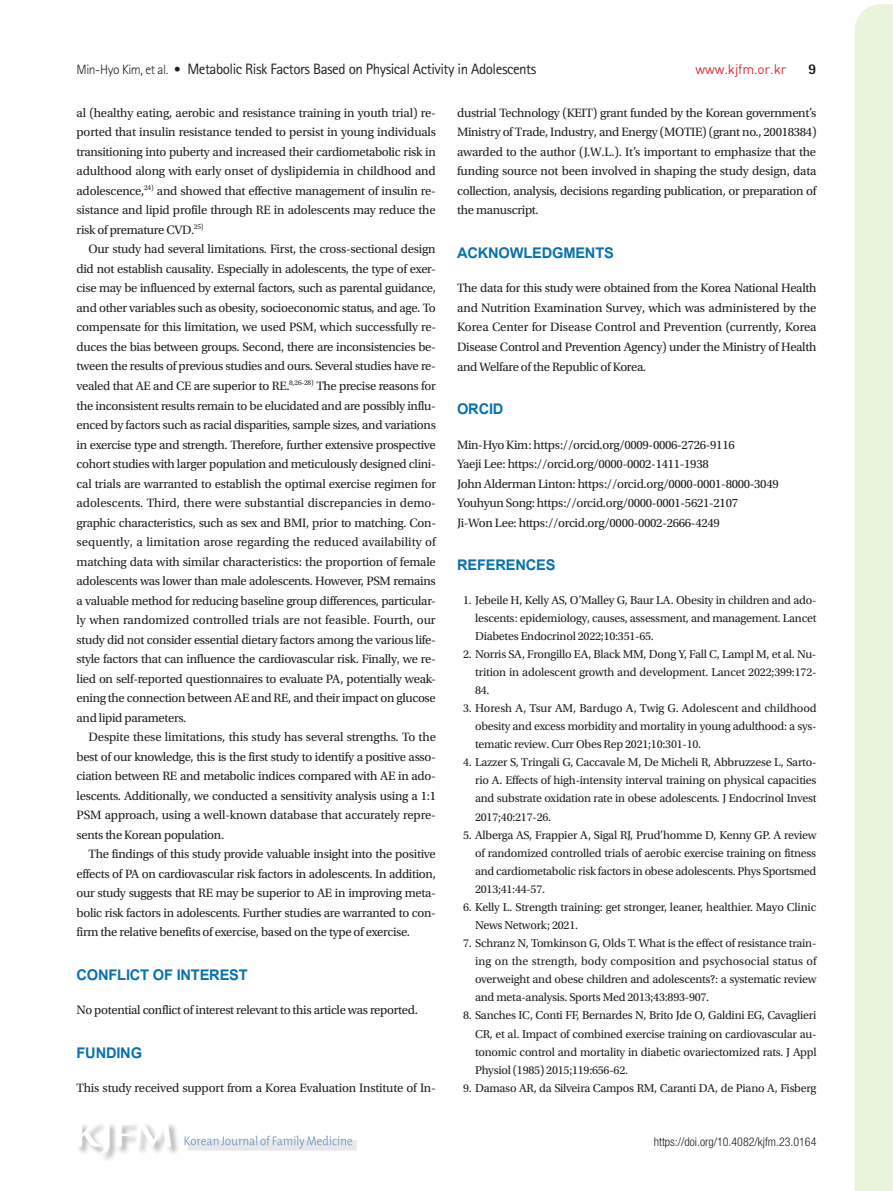
<style>
.page{position:relative;width:893px;height:1191px;background:#fff}
.page>*{position:absolute;margin:0;border:0;box-sizing:border-box;transform-origin:0 0}
.t1{font:700 20.4px "Utsaah";letter-spacing:-.01em;color:#0872ad}
.t2{font:15px "Rotis Sans Serif Std";letter-spacing:-.03em;color:#231f20}
.t3{font:800 15px "Rotis Sans Serif Std";color:#231f20}
.t4{font:13.5px "Dinreg";letter-spacing:-.01em;color:#e02a30}
.t5{font:12.75px/19.5px "Utopia Std";letter-spacing:-.025em;color:#231f20;text-align:justify}
.t6{font:12px/18px "Utopia Std";letter-spacing:-.02em;color:#231f20;text-align:justify}
.t7{font:300 condensed 12px "Helvetica Neue LT Std";color:#231f20}
.s1{font-weight:300;font-size:13.5px}
</style>
<div class="page">
<div style="left:855px;top:4px;width:38px;height:1187px;background:#eaf3dc"></div>
<div style="left:188px;top:1140px;width:169px;height:10px;background:#e8e8e9"></div>
<svg style="left:185px;top:1135px;width:167px;height:13px"></svg>
<div style="left:76px;top:1122px;width:104px;height:40px;background:#231f20;opacity:.3"></div>
<svg style="left:77px;top:1122px;width:94px;height:32px"></svg>
<p class="t2" style="left:77px;top:60px;width:461px"><span class="s1">Min-Hyo Kim, et al. •</span> Metabolic Risk Factors Based on Physical Activity in Adolescents</p>
<p class="t4" style="left:695px;top:61px;width:93px">www.kjfm.or.kr</p>
<p class="t3" style="left:808px;top:60px;width:10px">9</p>
<p class="t5" style="left:77px;top:103px;width:361px">al (healthy eating, aerobic and resistance training in youth trial) re&shy;ported that insulin resistance tended to persist in young individuals transitioning into puberty and increased their cardiometabolic risk in adulthood along with early onset of dyslipidemia in childhood and adolescence,<sup>24)</sup> and showed that effective management of insulin re&shy;sistance and lipid profile through RE in adolescents may reduce the risk of premature CVD.<sup>25)</sup></p>
<p class="t5" style="left:77px;top:240px;width:361px;text-indent:12px">Our study had several limitations. First, the cross-sectional design did not establish causality. Especially in adolescents, the type of exer&shy;cise may be influenced by external factors, such as parental guidance, and other variables such as obesity, socioeconomic status, and age. To compensate for this limitation, we used PSM, which successfully re&shy;duces the bias between groups. Second, there are inconsistencies be&shy;tween the results of previous studies and ours. Several studies have re&shy;vealed that AE and CE are superior to RE.<sup>8,26-28)</sup> The precise reasons for the inconsistent results remain to be elucidated and are possibly influ&shy;enced by factors such as racial disparities, sample sizes, and variations in exercise type and strength. Therefore, further extensive prospective cohort studies with larger population and meticulously designed clini&shy;cal trials are warranted to establish the optimal exercise regimen for adolescents. Third, there were substantial discrepancies in demo&shy;graphic characteristics, such as sex and BMI, prior to matching. Con&shy;sequently, a limitation arose regarding the reduced availability of matching data with similar characteristics: the proportion of female adolescents was lower than male adolescents. However, PSM remains a valuable method for reducing baseline group differences, particular&shy;ly when randomized controlled trials are not feasible. Fourth, our study did not consider essential dietary factors among the various life&shy;style factors that can influence the cardiovascular risk. Finally, we re&shy;lied on self-reported questionnaires to evaluate PA, potentially weak&shy;ening the connection between AE and RE, and their impact on glucose and lipid parameters.</p>
<p class="t5" style="left:77px;top:727px;width:361px;text-indent:12px">Despite these limitations, this study has several strengths. To the best of our knowledge, this is the first study to identify a positive asso&shy;ciation between RE and metabolic indices compared with AE in ado&shy;lescents. Additionally, we conducted a sensitivity analysis using a 1:1<br>PSM approach, using a well-known database that accurately repre&shy;sents the Korean population.</p>
<p class="t5" style="left:77px;top:844px;width:361px;text-indent:12px">The findings of this study provide valuable insight into the positive effects of PA on cardiovascular risk factors in adolescents. In addition, our study suggests that RE may be superior to AE in improving meta&shy;bolic risk factors in adolescents. Further studies are warranted to con&shy;firm the relative benefits of exercise, based on the type of exercise.</p>
<h1 class="t1" style="left:77px;top:964px;width:173px">CONFLICT OF INTEREST</h1>
<p class="t5" style="left:77px;top:1000px;width:343px">No potential conflict of interest relevant to this article was reported.</p>
<h1 class="t1" style="left:77px;top:1042px;width:67px">FUNDING</h1>
<p class="t5" style="left:77px;top:1078px;width:361px">This study received support from a Korea Evaluation Institute of In-</p>
<p class="t5" style="left:457px;top:103px;width:361px">dustrial Technology (KEIT) grant funded by the Korean government’s Ministry of Trade, Industry, and Energy (MOTIE) (grant no., 20018384) awarded to the author (J.W.L.). It’s important to emphasize that the funding source not been involved in shaping the study design, data collection, analysis, decisions regarding publication, or preparation of the manuscript.</p>
<h1 class="t1" style="left:457px;top:243px;width:158px">ACKNOWLEDGMENTS</h1>
<p class="t5" style="left:457px;top:279px;width:361px">The data for this study were obtained from the Korea National Health and Nutrition Examination Survey, which was administered by the Korea Center for Disease Control and Prevention (currently, Korea Disease Control and Prevention Agency) under the Ministry of Health and Welfare of the Republic of Korea.</p>
<h1 class="t1" style="left:457px;top:399px;width:48px">ORCID</h1>
<p class="t5" style="left:457px;top:435px;width:323px;text-align:left">Min-Hyo Kim: https://orcid.org/0009-0006-2726-9116<br>Yaeji Lee: https://orcid.org/0000-0002-1411-1938<br>John Alderman Linton: https://orcid.org/0000-0001-8000-3049<br>Youhyun Song: https://orcid.org/0000-0001-5621-2107<br>Ji-Won Lee: https://orcid.org/0000-0002-2666-4249</p>
<h1 class="t1" style="left:457px;top:555px;width:100px">REFERENCES</h1>
<p class="t6" style="left:475px;top:591px;width:343px;text-indent:-12px">1. Jebeile H, Kelly AS, O’Malley G, Baur LA. Obesity in children and ado&shy;lescents: epidemiology, causes, assessment, and management. Lancet Diabetes Endocrinol 2022;10:351-65.</p>
<p class="t6" style="left:475px;top:645px;width:343px;text-indent:-12px">2. Norris SA, Frongillo EA, Black MM, Dong Y, Fall C, Lampl M, et al. Nu&shy;trition in adolescent growth and development. Lancet 2022;399:172- 84.</p>
<p class="t6" style="left:475px;top:699px;width:343px;text-indent:-12px">3. Horesh A, Tsur AM, Bardugo A, Twig G. Adolescent and childhood obesity and excess morbidity and mortality in young adulthood: a sys&shy;tematic review. Curr Obes Rep 2021;10:301-10.</p>
<p class="t6" style="left:475px;top:753px;width:343px;text-indent:-12px">4. Lazzer S, Tringali G, Caccavale M, De Micheli R, Abbruzzese L, Sarto&shy;rio A. Effects of high-intensity interval training on physical capacities and substrate oxidation rate in obese adolescents. J Endocrinol Invest 2017;40:217-26.</p>
<p class="t6" style="left:475px;top:826px;width:343px;text-indent:-12px">5. Alberga AS, Frappier A, Sigal RJ, Prud’homme D, Kenny GP. A review of randomized controlled trials of aerobic exercise training on fitness and cardiometabolic risk factors in obese adolescents. Phys Sportsmed 2013;41:44-57.</p>
<p class="t6" style="left:475px;top:898px;width:343px;text-indent:-12px">6. Kelly L. Strength training: get stronger, leaner, healthier. Mayo Clinic<br>News Network; 2021.</p>
<p class="t6" style="left:475px;top:934px;width:343px;text-indent:-12px">7. Schranz N, Tomkinson G, Olds T. What is the effect of resistance train&shy;ing on the strength, body composition and psychosocial status of overweight and obese children and adolescents?: a systematic review and meta-analysis. Sports Med 2013;43:893-907.</p>
<p class="t6" style="left:475px;top:1006px;width:343px;text-indent:-12px">8. Sanches IC, Conti FF, Bernardes N, Brito Jde O, Galdini EG, Cavaglieri CR, et al. Impact of combined exercise training on cardiovascular au&shy;tonomic control and mortality in diabetic ovariectomized rats. J Appl Physiol (1985) 2015;119:656-62.</p>
<p class="t6" style="left:463px;top:1079px;width:355px">9. Damaso AR, da Silveira Campos RM, Caranti DA, de Piano A, Fisberg</p>
<p class="t7" style="left:654px;top:1134px;width:164px">https://doi.org/10.4082/kjfm.23.0164</p>
</div>
